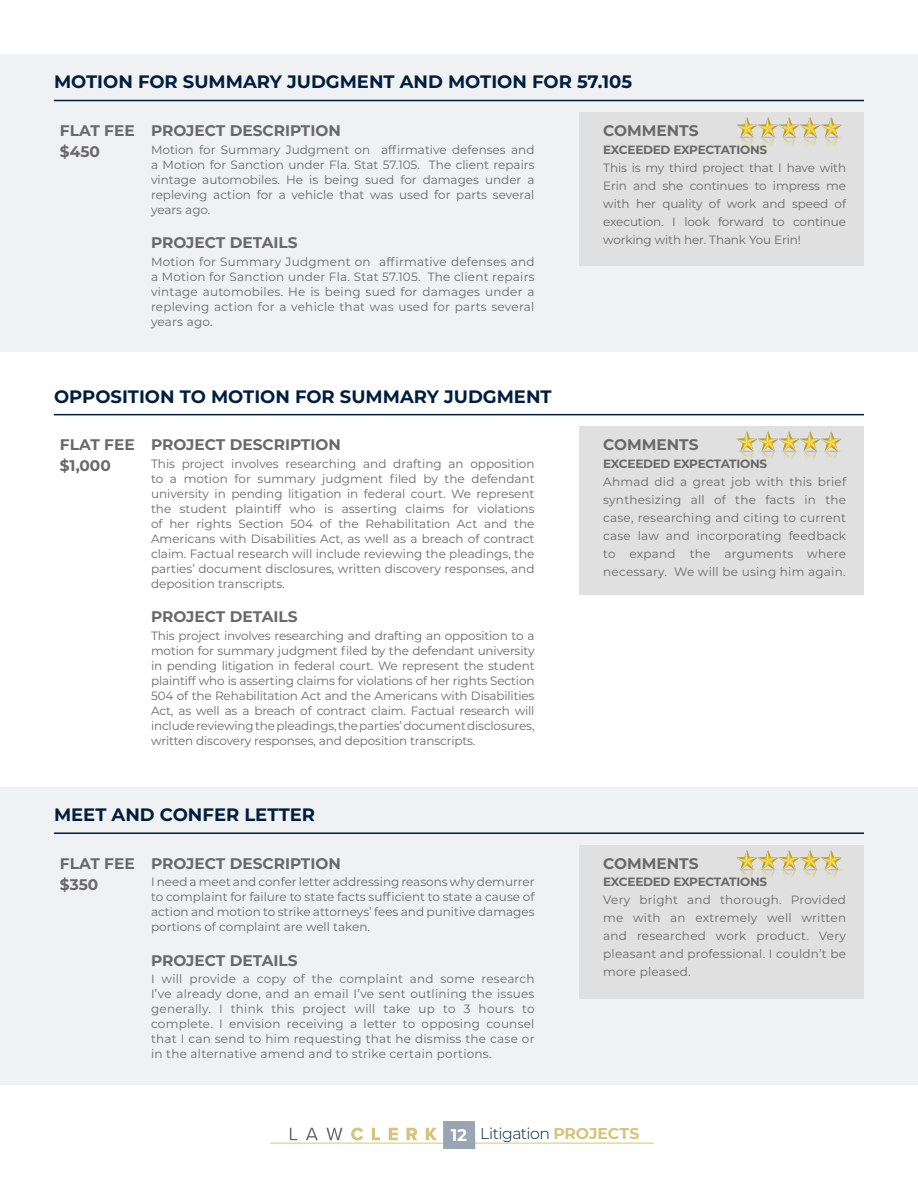
<style>
.page{position:relative;width:918px;height:1188px;background:#fff}
.page>*{position:absolute;margin:0;border:0;box-sizing:border-box;transform-origin:0 0}
.t1{font:700 18px "Montserrat";color:#001e3e}
.t2{font:300 15.75px "Montserrat";letter-spacing:-.03em;color:#001e3e}
.t3{font:700 15.3px "Montserrat";color:#696969}
.t4{font:12px/15px "Montserrat";color:#696969;text-align:justify}
.t5{font:700 12px "Montserrat";letter-spacing:-.02em;color:#696969}
.s1{font-weight:700;font-size:16.95px;color:#fff}
.s2{font-weight:700;color:#d6c47a}
</style>
<div class="page">
<svg style="left:290px;top:1128px;width:7px;height:12px"></svg>
<svg style="left:306px;top:1128px;width:12px;height:12px"></svg>
<svg style="left:326px;top:1128px;width:16px;height:12px"></svg>
<svg style="left:351px;top:1128px;width:12px;height:12px"></svg>
<svg style="left:372px;top:1128px;width:8px;height:12px"></svg>
<svg style="left:389px;top:1128px;width:9px;height:12px"></svg>
<svg style="left:407px;top:1128px;width:10px;height:12px"></svg>
<svg style="left:426px;top:1128px;width:11px;height:12px"></svg>
<hr style="left:270px;top:1143px;width:384px;height:1px;background:#d6c47a">
<div style="left:443px;top:1121px;width:32px;height:28px;background:#99a5b2"></div>
<div style="left:580px;top:426px;width:284px;height:169px;background:#e0e0e0"></div>
<hr style="left:54px;top:414px;width:810px;height:1px;background:#001e3e">
<img style="left:737px;top:432px;width:105px;height:28px">
<div style="left:0;top:55px;width:918px;height:297px;background:#f0f1f3"></div>
<div style="left:0;top:788px;width:918px;height:297px;background:#f0f1f3"></div>
<div style="left:580px;top:112px;width:284px;height:154px;background:#e0e0e0"></div>
<div style="left:580px;top:845px;width:284px;height:153px;background:#e0e0e0"></div>
<hr style="left:54px;top:100px;width:810px;height:1px;background:#001e3e">
<hr style="left:54px;top:832px;width:810px;height:2px;background:#001e3e">
<img style="left:737px;top:117px;width:105px;height:29px">
<img style="left:736px;top:850px;width:106px;height:28px">
<p class="t1" style="left:54px;top:69px;width:580px">MOTION FOR SUMMARY JUDGMENT AND MOTION FOR 57.105</p>
<p class="t3" style="left:60px;top:120px;width:76px">FLAT FEE</p>
<p class="t3" style="left:151px;top:120px;width:191px">PROJECT DESCRIPTION</p>
<p class="t3" style="left:603px;top:120px;width:97px">COMMENTS</p>
<p class="t3" style="left:60px;top:141px;width:42px">$450</p>
<p class="t4" style="left:151px;top:142px;width:385px">Motion for Summary Judgment on affirmative defenses and a Motion for Sanction under Fla. Stat 57.105. The client repairs vintage automobiles. He is being sued for damages under a repleving action for a vehicle that was used for parts several years ago.</p>
<p class="t5" style="left:603px;top:141px;width:165px">EXCEEDED EXPECTATIONS</p>
<p class="t4" style="left:603px;top:158px;width:244px;line-height:18px">This is my third project that I have with Erin and she continues to impress me with her quality of work and speed of execution. I look forward to continue</p>
<p class="t3" style="left:151px;top:232px;width:148px">PROJECT DETAILS</p>
<p class="t4" style="left:603px;top:232px;width:199px">working with her. Thank You Erin!</p>
<p class="t4" style="left:151px;top:254px;width:385px">Motion for Summary Judgment on affirmative defenses and a Motion for Sanction under Fla. Stat 57.105. The client repairs vintage automobiles. He is being sued for damages under a repleving action for a vehicle that was used for parts several years ago.</p>
<p class="t1" style="left:54px;top:383px;width:499px">OPPOSITION TO MOTION FOR SUMMARY JUDGMENT</p>
<p class="t3" style="left:60px;top:434px;width:76px">FLAT FEE</p>
<p class="t3" style="left:151px;top:434px;width:191px">PROJECT DESCRIPTION</p>
<p class="t3" style="left:603px;top:434px;width:97px">COMMENTS</p>
<p class="t3" style="left:60px;top:455px;width:52px">$1,000</p>
<p class="t4" style="left:151px;top:456px;width:385px">This project involves researching and drafting an opposition to a motion for summary judgment filed by the defendant university in pending litigation in federal court. We represent the student plaintiff who is asserting claims for violations of her rights Section 504 of the Rehabilitation Act and the Americans with Disabilities Act, as well as a breach of contract claim. Factual research will include reviewing the pleadings, the parties’ document disclosures, written discovery responses, and deposition transcripts.</p>
<p class="t5" style="left:603px;top:455px;width:165px">EXCEEDED EXPECTATIONS</p>
<p class="t4" style="left:603px;top:472px;width:244px;line-height:18px">Ahmad did a great job with this brief synthesizing all of the facts in the case, researching and citing to current case law and incorporating feedback to expand the arguments where necessary. We will be using him again.</p>
<p class="t3" style="left:151px;top:606px;width:148px">PROJECT DETAILS</p>
<p class="t4" style="left:151px;top:628px;width:385px">This project involves researching and drafting an opposition to a motion for summary judgment filed by the defendant university in pending litigation in federal court. We represent the student plaintiff who is asserting claims for violations of her rights Section 504 of the Rehabilitation Act and the Americans with Disabilities Act, as well as a breach of contract claim. Factual research will include reviewing the pleadings, the parties’ document disclosures, written discovery responses, and deposition transcripts.</p>
<p class="t1" style="left:54px;top:802px;width:263px">MEET AND CONFER LETTER</p>
<p class="t3" style="left:60px;top:852px;width:76px">FLAT FEE</p>
<p class="t3" style="left:151px;top:852px;width:191px">PROJECT DESCRIPTION</p>
<p class="t3" style="left:603px;top:852px;width:97px">COMMENTS</p>
<p class="t3" style="left:60px;top:873px;width:40px">$350</p>
<p class="t4" style="left:151px;top:874px;width:385px">I need a meet and confer letter addressing reasons why demurrer to complaint for failure to state facts sufficient to state a cause of action and motion to strike attorneys’ fees and punitive damages portions of complaint are well taken.</p>
<p class="t5" style="left:603px;top:874px;width:165px">EXCEEDED EXPECTATIONS</p>
<p class="t4" style="left:603px;top:891px;width:244px;line-height:18px">Very bright and thorough. Provided me with an extremely well written and researched work product. Very pleasant and professional. I couldn’t be more pleased.</p>
<p class="t3" style="left:151px;top:949px;width:148px">PROJECT DETAILS</p>
<p class="t4" style="left:151px;top:971px;width:385px">I will provide a copy of the complaint and some research I’ve already done, and an email I’ve sent outlining the issues generally. I think this project will take up to 3 hours to complete. I envision receiving a letter to opposing counsel that I can send to him requesting that he dismiss the case or in the alternative amend and to strike certain portions.</p>
<h2 class="t2" style="left:451px;top:1122px;width:190px"><span class="s1">12</span> Litigation <span class="s2">PROJECTS</span></h2>
</div>
